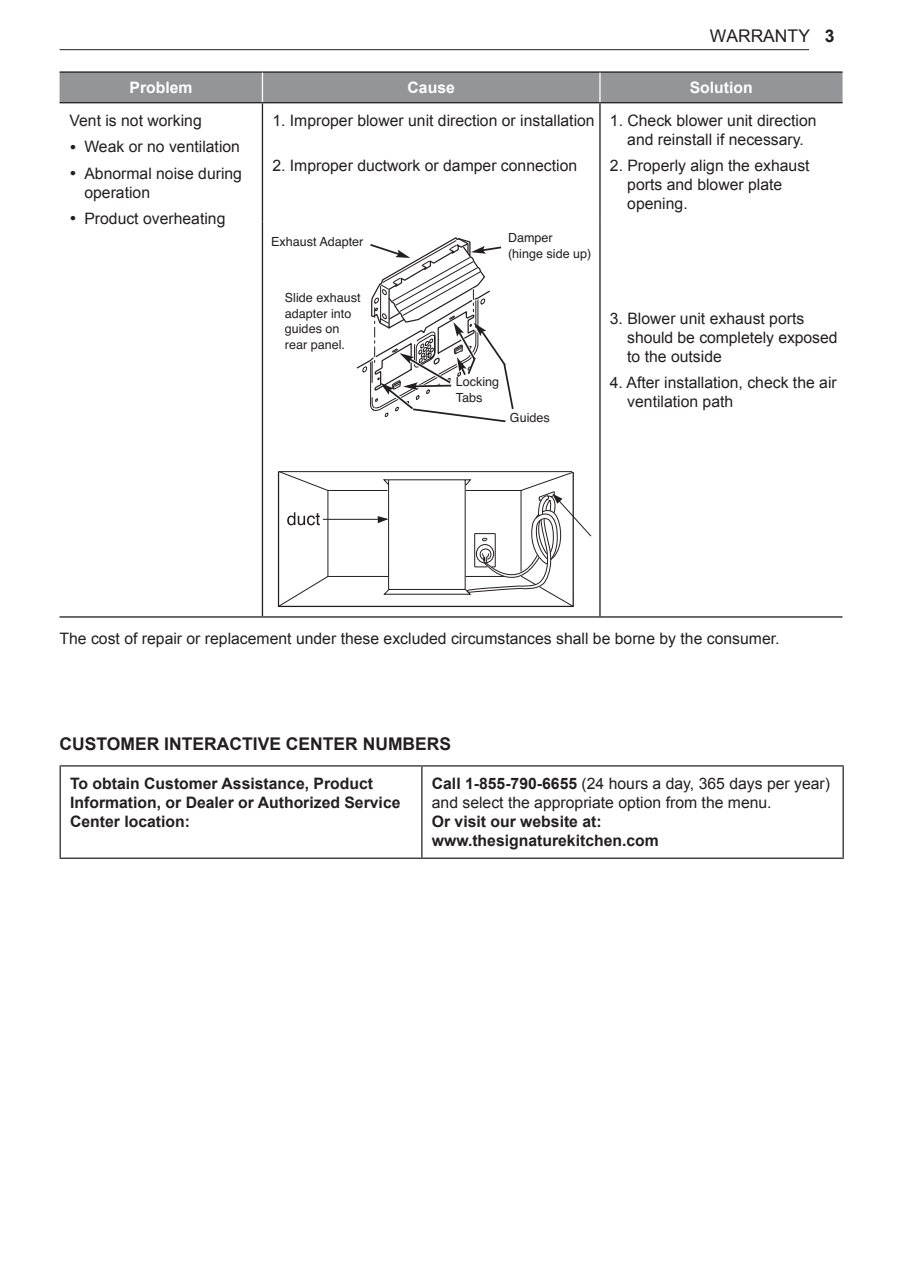
<style>
.page{position:relative;width:903px;height:1272px;background:#fff}
.page>*{position:absolute;margin:0;border:0;box-sizing:border-box;transform-origin:0 0}
.t1{font:700 17.5px "Arial";color:#231f20}
.t2{font:17.5px "Arial";color:#231f20}
.t3{font:15.75px/18.9px "Arial";color:#231f20}
.t4{font:700 15.75px/18.9px "Arial";color:#231f20}
.t5{font:700 15.75px "Arial";color:#fff}
.t6{font:12.6px/15.8px "Helvetica";color:#231f20}
.s1{font-weight:700}
</style>
<div class="page">
<hr style="left:60px;top:49px;width:749px;height:1px;background:#231f20">
<hr style="left:60px;top:71px;width:202px;height:2px;background:#231f20">
<hr style="left:262px;top:71px;width:338px;height:2px;background:#231f20">
<hr style="left:600px;top:71px;width:242px;height:2px;background:#231f20">
<hr style="left:60px;top:616px;width:202px;height:2px;background:#231f20">
<hr style="left:262px;top:103px;width:1px;height:118px;background:#231f20">
<hr style="left:599px;top:103px;width:1px;height:118px;background:#231f20">
<hr style="left:262px;top:221px;width:1px;height:395px;background:#231f20">
<hr style="left:599px;top:221px;width:1px;height:395px;background:#231f20">
<hr style="left:262px;top:616px;width:338px;height:2px;background:#231f20">
<hr style="left:600px;top:616px;width:242px;height:2px;background:#231f20">
<div style="left:60px;top:72px;width:782px;height:31px;background:#939598"></div>
<svg style="left:277px;top:237px;width:314px;height:370px"></svg>
<hr style="left:60px;top:765px;width:362px;height:1px;background:#231f20">
<hr style="left:60px;top:766px;width:1px;height:92px;background:#231f20">
<hr style="left:422px;top:765px;width:421px;height:1px;background:#231f20">
<hr style="left:421px;top:766px;width:1px;height:92px;background:#231f20">
<hr style="left:842px;top:766px;width:1px;height:92px;background:#231f20">
<hr style="left:60px;top:858px;width:362px;height:1px;background:#231f20">
<hr style="left:422px;top:858px;width:421px;height:1px;background:#231f20">
<p class="t2" style="left:709px;top:24px;width:126px">WARRANTY <span class="s1">3</span></p>
<p class="t5" style="left:129px;top:77px;width:65px">Problem</p>
<p class="t5" style="left:407px;top:77px;width:49px">Cause</p>
<p class="t5" style="left:689px;top:77px;width:64px">Solution</p>
<p class="t3" style="left:69px;top:111px;width:134px">Vent is not working</p>
<p class="t3" style="left:69px;top:138px;width:172px">• Weak or no ventilation</p>
<p class="t3" style="left:84px;top:164px;width:159px;text-indent:-15px">• Abnormal noise during operation</p>
<p class="t3" style="left:69px;top:209px;width:157px">• Product overheating</p>
<p class="t3" style="left:610px;top:111px;width:208px;text-align:center">1. Check blower unit direction and reinstall if necessary.</p>
<p class="t3" style="left:627px;top:157px;width:184px;text-indent:-17px">2. Properly align the exhaust ports and blower plate opening.</p>
<p class="t3" style="left:272px;top:111px;width:324px">1. Improper blower unit direction or installation</p>
<p class="t3" style="left:272px;top:157px;width:306px">2. Improper ductwork or damper connection</p>
<p class="t6" style="left:271px;top:234px;width:94px">Exhaust Adapter</p>
<p class="t6" style="left:508px;top:230px;width:85px">Damper<br>(hinge side up)</p>
<p class="t6" style="left:285px;top:290px;width:77px">Slide exhaust adapter into guides on rear panel.</p>
<p class="t6" style="left:456px;top:375px;width:45px">Locking<br>Tabs</p>
<p class="t6" style="left:510px;top:410px;width:41px">Guides</p>
<p class="t3" style="left:627px;top:309px;width:212px;text-indent:-17px">3. Blower unit exhaust ports should be completely exposed to the outside</p>
<p class="t3" style="left:627px;top:373px;width:211px;text-indent:-17px">4. After installation, check the air ventilation path</p>
<p class="t3" style="left:60px;top:629px;width:721px">The cost of repair or replacement under these excluded circumstances shall be borne by the consumer.</p>
<p class="t1" style="left:60px;top:733px;width:393px">CUSTOMER INTERACTIVE CENTER NUMBERS</p>
<p class="t4" style="left:70px;top:775px;width:332px">To obtain Customer Assistance, Product<br>Information, or Dealer or Authorized Service<br>Center location:</p>
<p class="t3" style="left:432px;top:774px;width:400px"><span class="s1">Call 1-855-790-6655</span> (24 hours a day, 365 days per year) and select the appropriate option from the menu.</p>
<p class="t4" style="left:432px;top:813px;width:228px">Or visit our website at: www.thesignaturekitchen.com</p>
</div>
